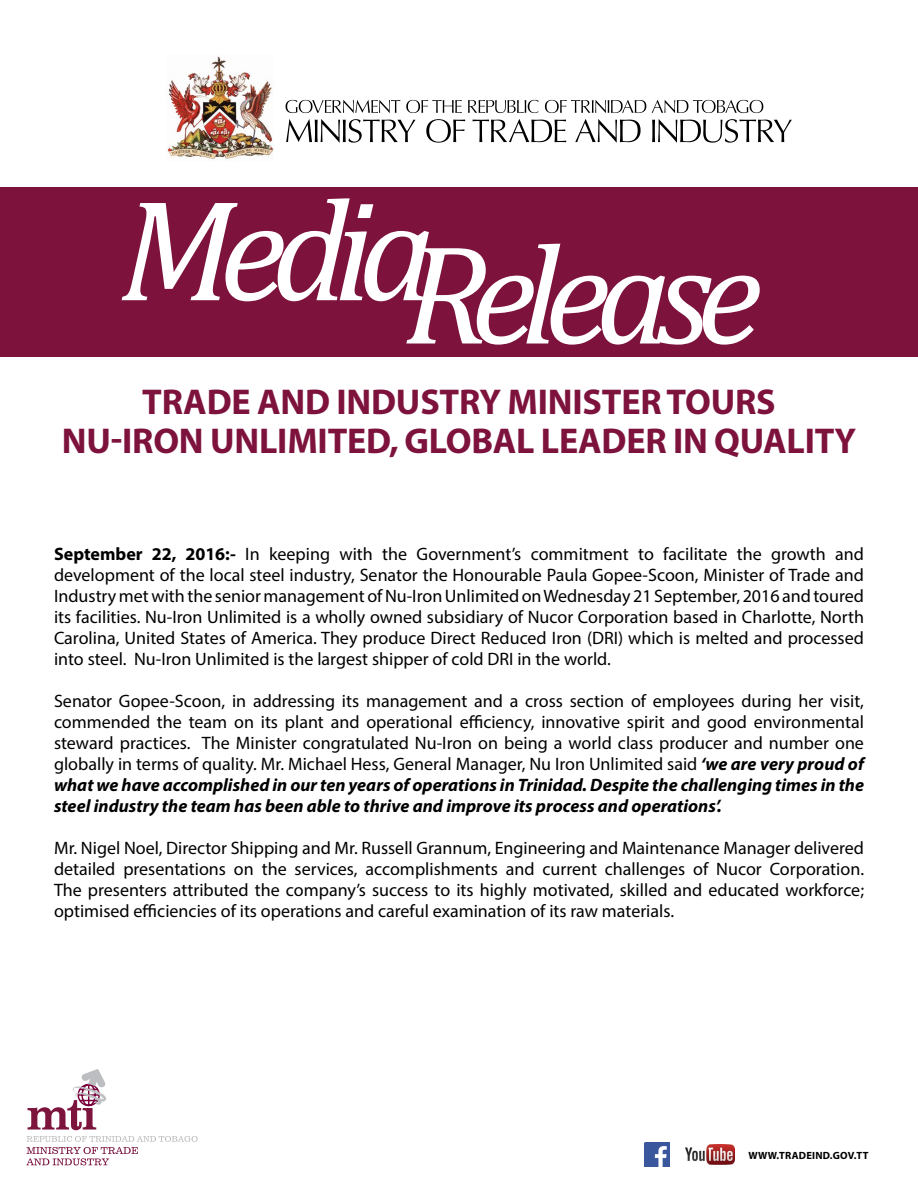
<style>
.page{position:relative;width:918px;height:1188px;background:#fff}
.page>*{position:absolute;margin:0;border:0;box-sizing:border-box;transform-origin:0 0}
.t1{font:italic 142.95px "Cambria";letter-spacing:-.1em;color:#fff}
.t2{font:700 36px/39px "Myriad Pro";letter-spacing:-.005em;color:#7d123d}
.t3{font:18px/21px "Myriad Pro";color:#000;text-align:justify}
.t4{font:700 10.5px "Myriad Pro";letter-spacing:.02em;color:#000}
.s1{font-weight:700}
.s2{font-weight:700;font-style:italic}
</style>
<div class="page">
<img style="left:645px;top:1142px;width:24px;height:25px">
<svg style="left:26px;top:1136px;width:172px;height:29px"></svg>
<svg style="left:28px;top:1069px;width:78px;height:61px"></svg>
<img style="left:686px;top:1145px;width:48px;height:19px">
<img style="left:167px;top:56px;width:107px;height:103px">
<svg style="left:286px;top:100px;width:477px;height:13px"></svg>
<svg style="left:286px;top:119px;width:506px;height:24px"></svg>
<div style="left:0;top:188px;width:918px;height:169px;background:#7d123d"></div>
<h1 class="t1" style="left:119px;top:194px;width:645px"><sup>Media</sup>Release</h1>
<h2 class="t2" style="left:62px;top:382px;width:713px;text-indent:80px">TRADE AND INDUSTRY MINISTER TOURS<br>NU-IRON UNLIMIT</h2>
<h2 class="t2" style="left:347px;top:421px;width:511px">ED, GLOBAL LEADER IN QUALITY</h2>
<p class="t3" style="left:54px;top:543px;width:812px"><span class="s1">SEPTEMBER 22, 2016:-</span> In keeping with the Government’s commitment to facilitate the growth and development of the local steel industry, Senator the Honourable Paula Gopee-Scoon, Minister of Trade and Industry met with the senior management of Nu-Iron Unlimited on Wednesday 21 September, 2016 and toured its facilities. Nu-Iron Unlimited is a wholly owned subsidiary of Nucor Corporation based in Charlotte, North Carolina, United States of America. They produce Direct Reduced Iron (DRI) which is melted and processed into steel. Nu-Iron Unlimited is the largest shipper of cold DRI in the world.</p>
<p class="t3" style="left:54px;top:690px;width:812px">Senator Gopee-Scoon, in addressing its management and a cross section of employees during her visit, commended the team on its plant and operational efficiency, innovative spirit and good environmental steward practices. The Minister congratulated Nu-Iron on being a world class producer and number one globally in terms of quality. Mr. Michael Hess, General Manager, Nu Iron Unlimited said <span class="s2">‘we are very proud of what we have accomplished in our ten years of operations in Trinidad. Despite the challenging times in the steel industry the team has been able to thrive and improve its process and operations’.</span></p>
<p class="t3" style="left:54px;top:837px;width:812px">Mr. Nigel Noel, Director Shipping and Mr. Russell Grannum, Engineering and Maintenance Manager delivered detailed presentations on the services, accomplishments and current challenges of Nucor Corporation.<br>The presenters attributed the company’s success to its highly motivated, skilled and educated workforce; optimised efficiencies of its operations and careful examination of its raw materials.</p>
<p class="t4" style="left:749px;top:1149px;width:122px">WWW.TRADEIND.GOV.TT</p>
</div>
